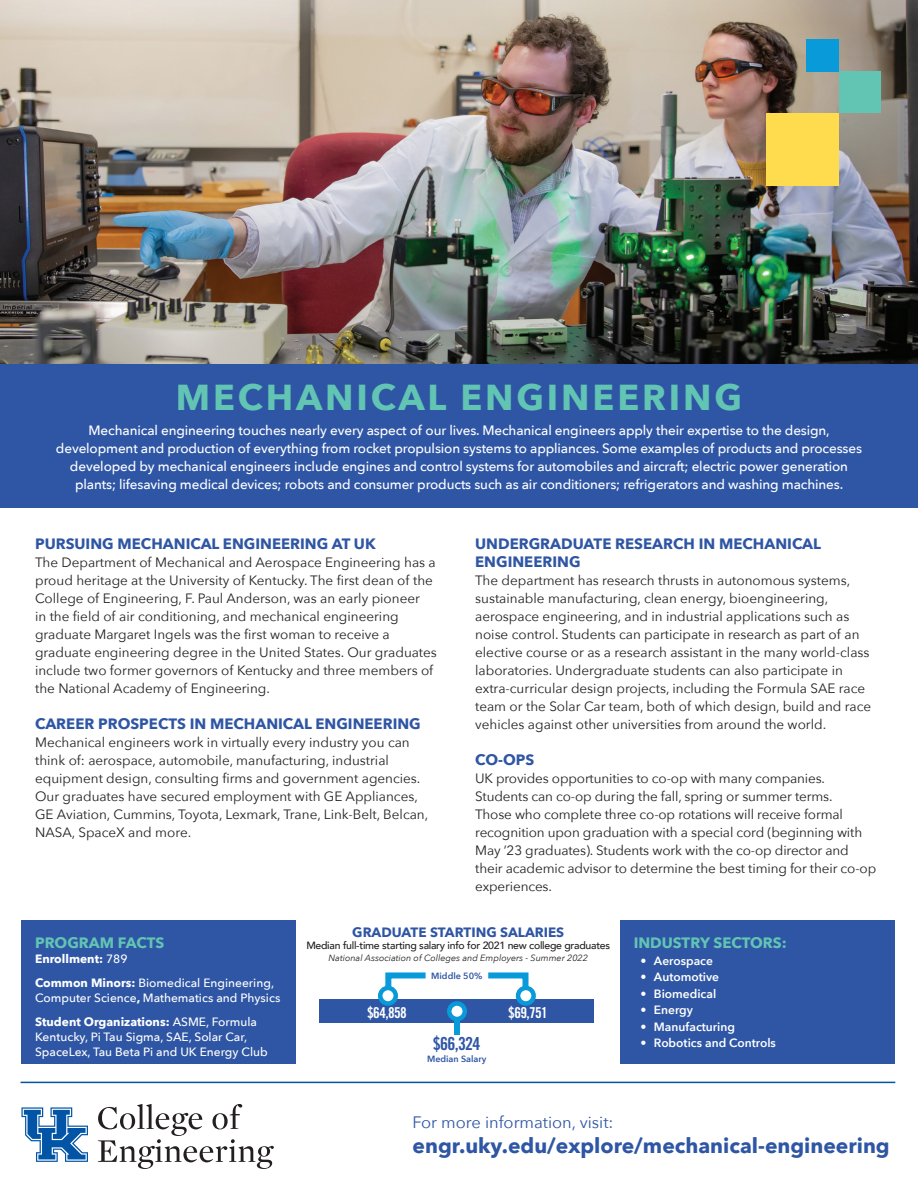
<style>
.page{position:relative;width:918px;height:1188px;background:#fff}
.page>*{position:absolute;margin:0;border:0;box-sizing:border-box;transform-origin:0 0}
.t1{font:700 36px "Avenir Next";letter-spacing:.08em;color:#62c5b4}
.t2{font:700 21px "Avenir Next";color:#2f56a5}
.t3{font:18px "Trade Gothic LT Std Bd Cn 20";color:#2f56a5}
.t4{font:16.5px "Avenir Next";color:#2f56a5}
.t5{font:700 15px/18px "Avenir Next";color:#2f56a5}
.t6{font:700 15px "Avenir Next";color:#62c5b4}
.t7{font:15px "Trade Gothic LT Std Bd Cn 20";letter-spacing:-.04em;color:#fff}
.t8{font:13.5px/18px "Avenir Next";color:#231f20}
.t9{font:500 13.5px/18px "Avenir Next";letter-spacing:-.01em;color:#fff;text-align:center}
.t10{font:700 13.5px "Avenir Next";color:#2f56a5}
.t11{font:500 12px/15px "Avenir Next";color:#fff}
.t12{font:600 12px "Avenir Next";color:#fff}
.t13{font:700 12px "Avenir Next";color:#fff}
.t14{font:500 10.5px "Avenir";letter-spacing:-.025em;color:#231f20}
.t15{font:italic 9px "Avenir Next";color:#231f20}
.t16{font:600 9px "Avenir Next";color:#2f56a5}
.s1{font-weight:500}
.s2{font-weight:700}
</style>
<div class="page">
<img style="left:0;top:0;width:918px;height:364px">
<svg style="left:21px;top:1107px;width:67px;height:55px"></svg>
<svg style="left:98px;top:1104px;width:176px;height:65px"></svg>
<div style="left:0;top:364px;width:918px;height:144px;background:#2f56a5"></div>
<div style="left:766px;top:113px;width:72px;height:73px;background:#ffdc4e"></div>
<div style="left:839px;top:71px;width:41px;height:42px;background:#62c5b4"></div>
<div style="left:806px;top:39px;width:33px;height:32px;background:#089ad9"></div>
<div style="left:21px;top:920px;width:275px;height:143px;background:#2f56a5"></div>
<div style="left:620px;top:920px;width:275px;height:143px;background:#2f56a5"></div>
<hr style="left:21px;top:1082px;width:874px;height:1px;background:#0154a6">
<div style="left:319px;top:999px;width:275px;height:23px;background:#2f56a5"></div>
<svg style="left:382px;top:972px;width:44px;height:33px"></svg>
<svg style="left:380px;top:988px;width:16px;height:15px"></svg>
<div style="left:378px;top:986px;width:20px;height:20px;border:4px solid #089ad9;border-radius:50%"></div>
<svg style="left:488px;top:972px;width:44px;height:33px"></svg>
<svg style="left:518px;top:988px;width:16px;height:15px"></svg>
<div style="left:516px;top:986px;width:20px;height:20px;border:4px solid #089ad9;border-radius:50%"></div>
<div style="left:454px;top:1012px;width:6px;height:23px;background:#089ad9"></div>
<svg style="left:449px;top:1003px;width:16px;height:16px"></svg>
<div style="left:447px;top:1001px;width:20px;height:20px;border:4px solid #089ad9;border-radius:50%"></div>
<p class="t1" style="left:176px;top:366px;width:568px">MECHANICAL ENGINEERING</p>
<p class="t9" style="left:56px;top:421px;width:808px">Mechanical engineering touches nearly every aspect of our lives. Mechanical engineers apply their expertise to the design, development and production of everything from rocket propulsion systems to appliances. Some examples of products and processes developed by mechanical engineers include engines and control systems for automobiles and aircraft; electric power generation plants; lifesaving medical devices; robots and consumer products such as air conditioners; refrigerators and washing machines.</p>
<p class="t5" style="left:35px;top:535px;width:342px">PURSUING MECHANICAL ENGINEERING AT UK</p>
<p class="t8" style="left:35px;top:553px;width:403px">The Department of Mechanical and Aerospace Engineering has a proud heritage at the University of Kentucky. The first dean of the College of Engineering, F. Paul Anderson, was an early pioneer<br>in the field of air conditioning, and mechanical engineering graduate Margaret Ingels was the first woman to receive a graduate engineering degree in the United States. Our graduates include two former governors of Kentucky and three members of the National Academy of Engineering.</p>
<p class="t5" style="left:35px;top:715px;width:387px">CAREER PROSPECTS IN MECHANICAL ENGINEERING</p>
<p class="t8" style="left:35px;top:733px;width:395px">Mechanical engineers work in virtually every industry you can think of: aerospace, automobile, manufacturing, industrial equipment design, consulting firms and government agencies.<br>Our graduates have secured employment with GE Appliances, GE Aviation, Cummins, Toyota, Lexmark, Trane, Link-Belt, Belcan, NASA, SpaceX and more.</p>
<p class="t5" style="left:475px;top:535px;width:347px">UNDERGRADUATE RESEARCH IN MECHANICAL<br>ENGINEERING</p>
<p class="t8" style="left:475px;top:571px;width:398px">The department has research thrusts in autonomous systems, sustainable manufacturing, clean energy, bioengineering, aerospace engineering, and in industrial applications such as noise control. Students can participate in research as part of an elective course or as a research assistant in the many world-class laboratories. Undergraduate students can also participate in extra-curricular design projects, including the Formula SAE race team or the Solar Car team, both of which design, build and race vehicles against other universities from around the world.</p>
<p class="t5" style="left:475px;top:751px;width:61px">CO-OPS</p>
<p class="t8" style="left:475px;top:769px;width:403px">UK provides opportunities to co-op with many companies.<br>Students can co-op during the fall, spring or summer terms.<br>Those who complete three co-op rotations will receive formal recognition upon graduation with a special cord (beginning with May ’23 graduates). Students work with the co-op director and their academic advisor to determine the best timing for their co-op experiences.</p>
<p class="t6" style="left:35px;top:930px;width:131px">PROGRAM FACTS</p>
<p class="t13" style="left:35px;top:949px;width:94px">Enrollment: <span class="s1">789</span></p>
<p class="t11" style="left:35px;top:975px;width:247px"><span class="s2">Common Minors:</span> Biomedical Engineering,<br>Computer Science<span class="s2">,</span> Mathematics and Physics</p>
<p class="t11" style="left:35px;top:1014px;width:234px"><span class="s2">Student Organizations:</span> ASME, Formula<br>Kentucky, Pi Tau Sigma, SAE, Solar Car,<br>SpaceLex, Tau Beta Pi and UK Energy Club</p>
<p class="t10" style="left:352px;top:920px;width:213px">GRADUATE STARTING SALARIES</p>
<p class="t14" style="left:306px;top:936px;width:305px">Median full-time starting salary info for 2021 new college graduates</p>
<p class="t15" style="left:329px;top:950px;width:261px">National Association of Colleges and Employers - Summer 2022</p>
<p class="t16" style="left:431px;top:968px;width:53px">Middle 50%</p>
<p class="t7" style="left:367px;top:1004px;width:41px">$64,858</p>
<p class="t7" style="left:508px;top:1004px;width:41px">$69,751</p>
<p class="t3" style="left:433px;top:1032px;width:49px">$66,324</p>
<p class="t16" style="left:427px;top:1051px;width:61px">Median Salary</p>
<p class="t6" style="left:634px;top:930px;width:155px">INDUSTRY SECTORS:</p>
<p class="t12" style="left:640px;top:950px;width:74px">• Aerospace</p>
<p class="t12" style="left:640px;top:967px;width:80px">• Automotive</p>
<p class="t12" style="left:640px;top:983px;width:77px">• Biomedical</p>
<p class="t12" style="left:640px;top:1000px;width:54px">• Energy</p>
<p class="t12" style="left:640px;top:1016px;width:96px">• Manufacturing</p>
<p class="t12" style="left:640px;top:1033px;width:137px">• Robotics and Controls</p>
<p class="t4" style="left:413px;top:1108px;width:203px">For more information, visit:</p>
<p class="t2" style="left:413px;top:1127px;width:479px">engr.uky.edu/explore/mechanical-engineering</p>
</div>
